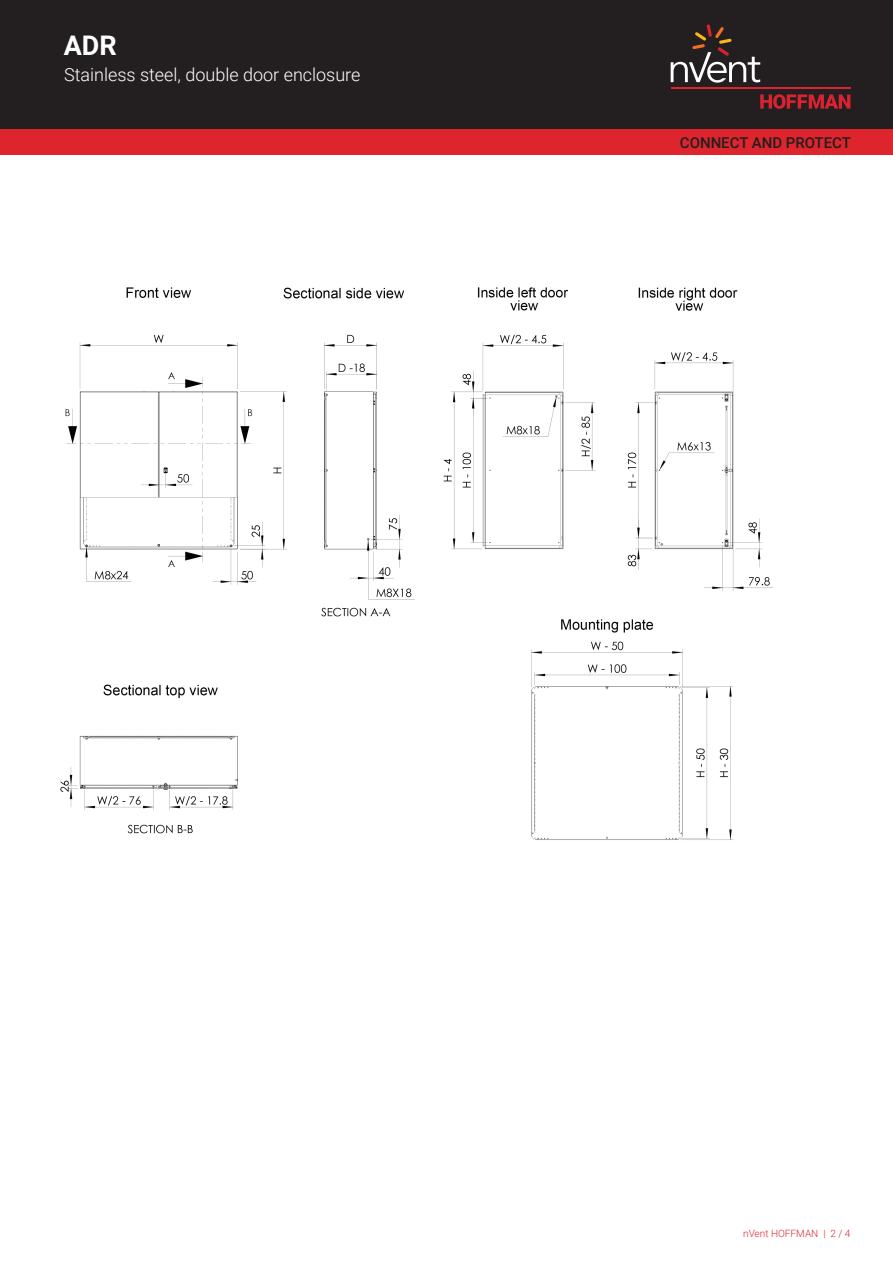
<style>
.page{position:relative;width:893px;height:1263px;background:#fff}
.page>*{position:absolute;margin:0;border:0;box-sizing:border-box;transform-origin:0 0}
.t1{font:700 27px "Roboto";color:#fff}
.t2{font:300 18px "Roboto";color:#fff}
.t3{font:500 15px "Roboto";color:#231f20}
.t4{font:300 10.05px "Roboto";color:#de252e}
</style>
<div class="page">
<div style="left:0;top:0;width:893px;height:129px;background:#231f20"></div>
<svg style="left:760px;top:94px;width:90px;height:15px"></svg>
<hr style="left:671px;top:88px;width:179px;height:1px;background:#db2230">
<svg style="left:671px;top:24px;width:89px;height:59px"></svg>
<div style="left:0;top:129px;width:893px;height:26px;background:#de252e"></div>
<img style="left:60px;top:287px;width:713px;height:553px">
<h1 class="t1" style="left:64px;top:27px;width:54px">ADR</h1>
<p class="t2" style="left:64px;top:62px;width:298px">Stainless steel, double door enclosure</p>
<p class="t3" style="left:680px;top:132px;width:173px">CONNECT AND PROTECT</p>
<p class="t4" style="left:743px;top:1226px;width:109px">nVent HOFFMAN | 2 / 4</p>
</div>
